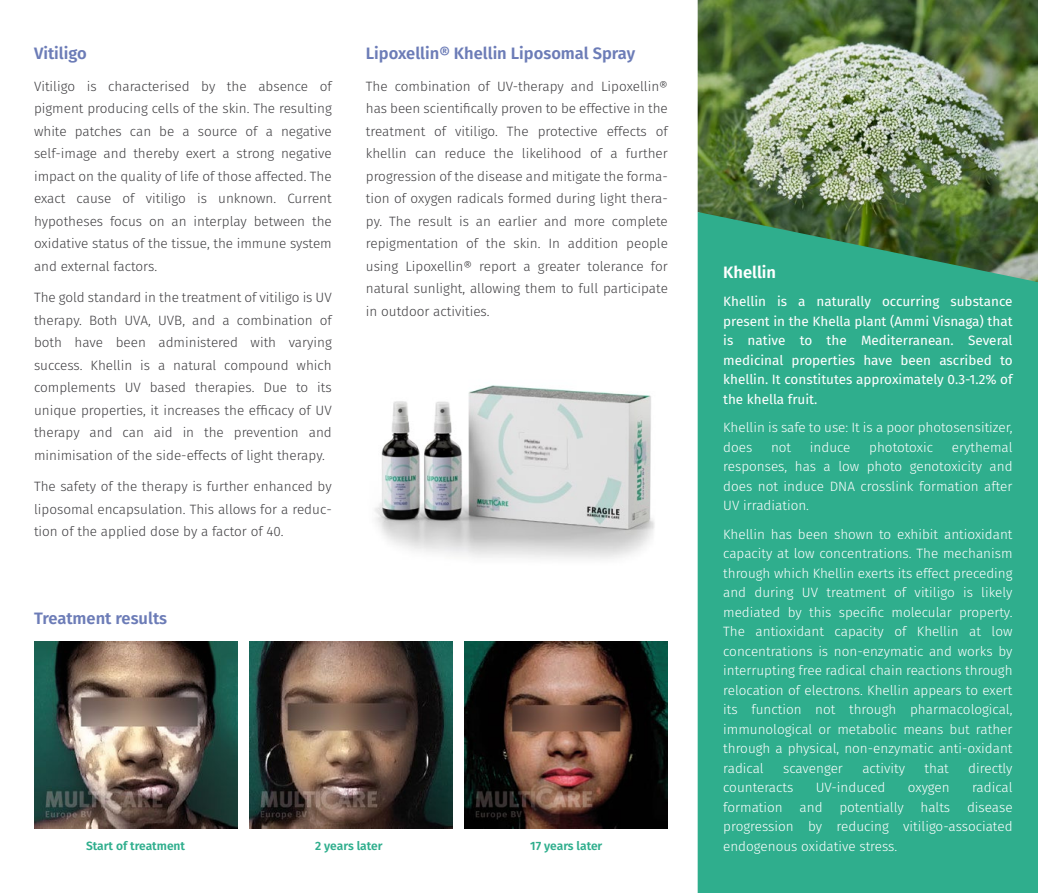
<style>
.page{position:relative;width:1038px;height:893px;background:#fff}
.page>*{position:absolute;margin:0;border:0;box-sizing:border-box;transform-origin:0 0}
.t1{font:600 16.5px "Fira Sans";color:#6c7cb7}
.t2{font:600 16.5px "Fira Sans";color:#fff}
.t3{font:300 13.5px/22.5px "Fira Sans";color:#3e3d40;text-align:justify}
.t4{font:300 13.5px/19.5px "Fira Sans";color:#fff;text-align:justify}
.t5{font:13.5px/19.5px "Fira Sans";color:#fff;text-align:justify}
.t6{font:600 12px "Fira Sans";color:#2fae8d}
</style>
<div class="page">
<img style="left:697px;top:0;width:340px;height:212px">
<div style="left:697px;top:212px;width:340px;height:681px;background:#2fae8d"></div>
<img style="left:34px;top:641px;width:203px;height:187px">
<img style="left:249px;top:641px;width:203px;height:187px">
<img style="left:465px;top:641px;width:203px;height:187px">
<img style="left:374px;top:385px;width:281px;height:174px">
<p class="t1" style="left:34px;top:42px;width:54px">Vitiligo</p>
<p class="t3" style="left:34px;top:75px;width:299px">Vitiligo is characterised by the absence of pigment producing cells of the skin. The resulting white patches can be a source of a negative self-image and thereby exert a strong negative impact on the quality of life of those affected. The exact cause of vitiligo is unknown. Current hypotheses focus on an interplay between the oxidative status of the tissue, the immune system and external factors.</p>
<p class="t3" style="left:34px;top:286px;width:299px">The gold standard in the treatment of vitiligo is UV therapy. Both UVA, UVB, and a combination of both have been administered with varying success. Khellin is a natural compound which complements UV based therapies. Due to its unique properties, it increases the efficacy of UV therapy and can aid in the prevention and minimisation of the side-effects of light therapy.</p>
<p class="t3" style="left:34px;top:475px;width:299px">The safety of the therapy is further enhanced by liposomal encapsulation. This allows for a reduc&shy;tion of the applied dose by a factor of 40.</p>
<p class="t1" style="left:34px;top:606px;width:135px">Treatment results</p>
<p class="t1" style="left:366px;top:42px;width:271px">Lipoxellin® Khellin Liposomal Spray</p>
<p class="t3" style="left:366px;top:75px;width:303px">The combination of UV-therapy and Lipoxellin® has been scientifically proven to be effective in the treatment of vitiligo. The protective effects of khellin can reduce the likelihood of a further progression of the disease and mitigate the forma&shy;tion of oxygen radicals formed during light thera&shy;py. The result is an earlier and more complete repigmentation of the skin. In addition people using Lipoxellin® report a greater tolerance for natural sunlight, allowing them to full participate in outdoor activities.</p>
<p class="t6" style="left:86px;top:838px;width:101px">Start of treatment</p>
<p class="t6" style="left:315px;top:838px;width:69px">2 years later</p>
<p class="t6" style="left:530px;top:838px;width:74px">17 years later</p>
<p class="t2" style="left:723px;top:261px;width:54px">Khellin</p>
<p class="t5" style="left:723px;top:292px;width:291px">Khellin is a naturally occurring substance present in the Khella plant (Ammi Visnaga) that is native to the Mediterranean. Several medicinal properties have been ascribed to khellin. It constitutes approximately 0.3-1.2% of the khella fruit.</p>
<p class="t4" style="left:723px;top:418px;width:291px">Khellin is safe to use: It is a poor photosensitizer, does</p>
<p class="t4" style="left:771px;top:437px;width:22px">not</p>
<p class="t4" style="left:810px;top:437px;width:42px">induce</p>
<p class="t4" style="left:869px;top:437px;width:65px">phototoxic</p>
<p class="t4" style="left:723px;top:437px;width:291px;text-indent:228px">erythemal responses, has a low photo genotoxicity and does not induce DNA crosslink formation after UV irradiation.</p>
<p class="t4" style="left:723px;top:524px;width:291px">Khellin has been shown to exhibit antioxidant capacity at low concentrations. The mechanism through which Khellin exerts its effect preceding and during UV treatment of vitiligo is likely mediated by this specific molecular property.<br>The antioxidant capacity of Khellin at low concentrations is non-enzymatic and works by interrupting free radical chain reactions through relocation of electrons. Khellin appears to exert its function not through pharmacological, immunological or metabolic means but rather through a physical, non-enzymatic anti-oxidant radical</p>
<p class="t4" style="left:783px;top:758px;width:61px">scavenger</p>
<p class="t4" style="left:862px;top:758px;width:44px">activity</p>
<p class="t4" style="left:924px;top:758px;width:26px">that</p>
<p class="t4" style="left:968px;top:758px;width:46px">directly</p>
<p class="t4" style="left:723px;top:778px;width:72px">counteracts</p>
<p class="t4" style="left:815px;top:778px;width:71px">UV-induced</p>
<p class="t4" style="left:907px;top:778px;width:43px">oxygen</p>
<p class="t4" style="left:723px;top:778px;width:291px;text-indent:249px">radical formation and potentially halts disease progression by reducing vitiligo-associated endogenous oxidative stress.</p>
</div>
